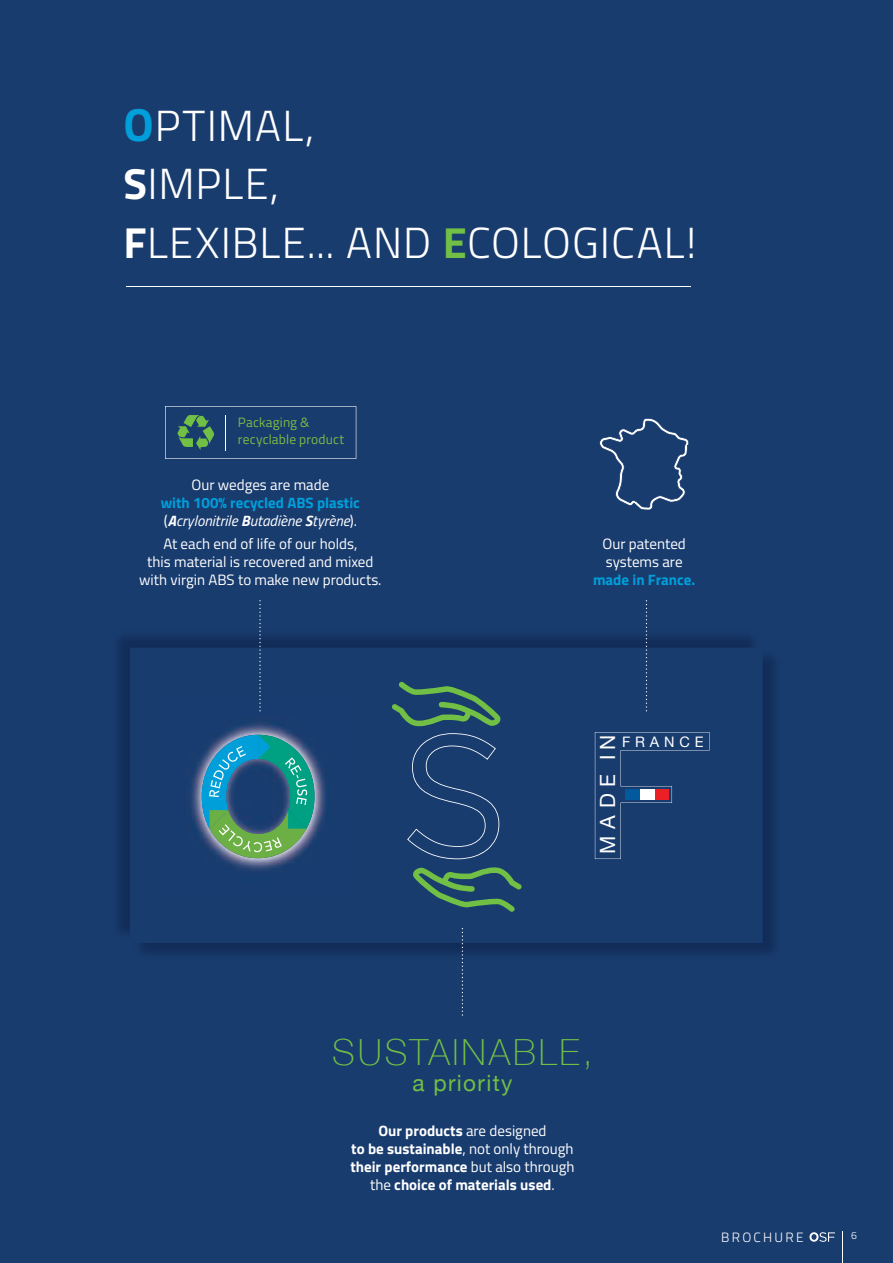
<style>
.page{position:relative;width:893px;height:1263px;background:#193c6f}
.page>*{position:absolute;margin:0;border:0;box-sizing:border-box;transform-origin:0 0}
.t1{font:300 43.5px/58.5px "Titillium Web";letter-spacing:.025em;color:#fff}
.t2{font:100 36px "Helvetica Neue";letter-spacing:.08em;color:#71bf44}
.t3{font:22.5px "Helvetica Neue";letter-spacing:.06em;color:#71bf44}
.t4{font:21px "Helvetica Neue";color:#fff}
.t5{font:15px/18px "Titillium Web";color:#fff;text-align:center}
.t6{font:700 15px/18px "Titillium Web";color:#fff;text-align:center}
.t7{font:700 15px/18px "Titillium Web";color:#009fda}
.t8{font:14.4px "Helvetica Neue";letter-spacing:.335em;color:#fff}
.t9{font:13.5px/16.5px "Titillium Web";letter-spacing:.01em;color:#7bbb42}
.t10{font:300 13.5px "Titillium Web";letter-spacing:.17em;color:#fff}
.t11{font:300 10.5px "Titillium Web";color:#fff}
.s1{font-weight:700;font-size:46.5px;color:#009fda}
.s2{font-weight:700}
.s3{font-weight:700;color:#71bf44}
.s4{font-weight:400;color:#fff}
.s5{font-style:italic;color:#fff}
.s6{font-weight:400;font-style:italic;color:#fff}
.s7{font-weight:400}
</style>
<div class="page">
<hr style="left:842px;top:1232px;width:1px;height:31px;background:#fff">
<svg style="left:809px;top:1232px;width:26px;height:10px"></svg>
<img style="left:119px;top:631px;width:634px;height:302px">
<svg style="left:599px;top:418px;width:90px;height:92px"></svg>
<img style="left:141px;top:657px;width:633px;height:302px">
<svg style="left:130px;top:648px;width:632px;height:295px"></svg>
<svg style="left:595px;top:732px;width:114px;height:127px"></svg>
<img style="left:170px;top:701px;width:178px;height:191px">
<div style="left:654px;top:789px;width:14px;height:11px;background:#eb1f26"></div>
<div style="left:640px;top:789px;width:14px;height:11px;background:#fff"></div>
<div style="left:626px;top:789px;width:14px;height:11px;background:#015a9d"></div>
<svg style="left:391px;top:682px;width:110px;height:177px"></svg>
<svg style="left:413px;top:865px;width:109px;height:47px"></svg>
<svg style="left:202px;top:735px;width:112px;height:123px"></svg>
<svg style="left:259px;top:600px;width:2px;height:111px"></svg>
<svg style="left:462px;top:928px;width:1px;height:88px"></svg>
<svg style="left:646px;top:600px;width:1px;height:111px"></svg>
<hr style="left:126px;top:286px;width:564px;height:1px;background:#fff">
<svg style="left:165px;top:406px;width:191px;height:53px"></svg>
<h1 class="t1" style="left:123px;top:100px;width:575px"><span class="s1">O</span>PTIMAL,<br><span class="s2">S</span>IMPLE,<br><span class="s2">F</span>LEXIBLE... AND <span class="s3">E</span>COLOGICAL!</h1>
<p class="t9" style="left:238px;top:415px;width:108px">Packaging &amp; recyclable product</p>
<p class="t5" style="left:191px;top:477px;width:139px">Our wedges are made</p>
<p class="t7" style="left:161px;top:496px;width:201px">with 100% recycled ABS plastic <span class="s4">(</span><span class="s5">A</span><span class="s6">crylonitrile</span> <span class="s5">B</span><span class="s6">utadiène</span> <span class="s5">S</span><span class="s6">tyrène</span><span class="s4">).</span></p>
<p class="t5" style="left:139px;top:535px;width:244px">At each end of life of our holds,<br>this material is recovered and mixed with virgin ABS to make new products.</p>
<p class="t5" style="left:602px;top:535px;width:85px;text-align:left">Our patented systems are</p>
<p class="t7" style="left:593px;top:572px;width:104px">made in France.</p>
<h3 class="t4" style="left:596px;top:854px;width:120px;rotate:-90deg">MADE IN</h3>
<p class="t8" style="left:622px;top:733px;width:83px">FRANCE</p>
<h2 class="t2" style="left:332px;top:1038px;width:262px">SUSTAINABLE,</h2>
<h3 class="t3" style="left:412px;top:1074px;width:102px">a priority</h3>
<p class="t6" style="left:350px;top:1124px;width:226px">Our products <span class="s7">are designed<br></span>to be sustainable<span class="s7">, not only through </span>their performance <span class="s7">but also through the</span> choice of materials used<span class="s7">.</span></p>
<p class="t10" style="left:721px;top:1231px;width:84px">BROCHURE</p>
<p class="t11" style="left:851px;top:1231px;width:7px">6</p>
</div>
